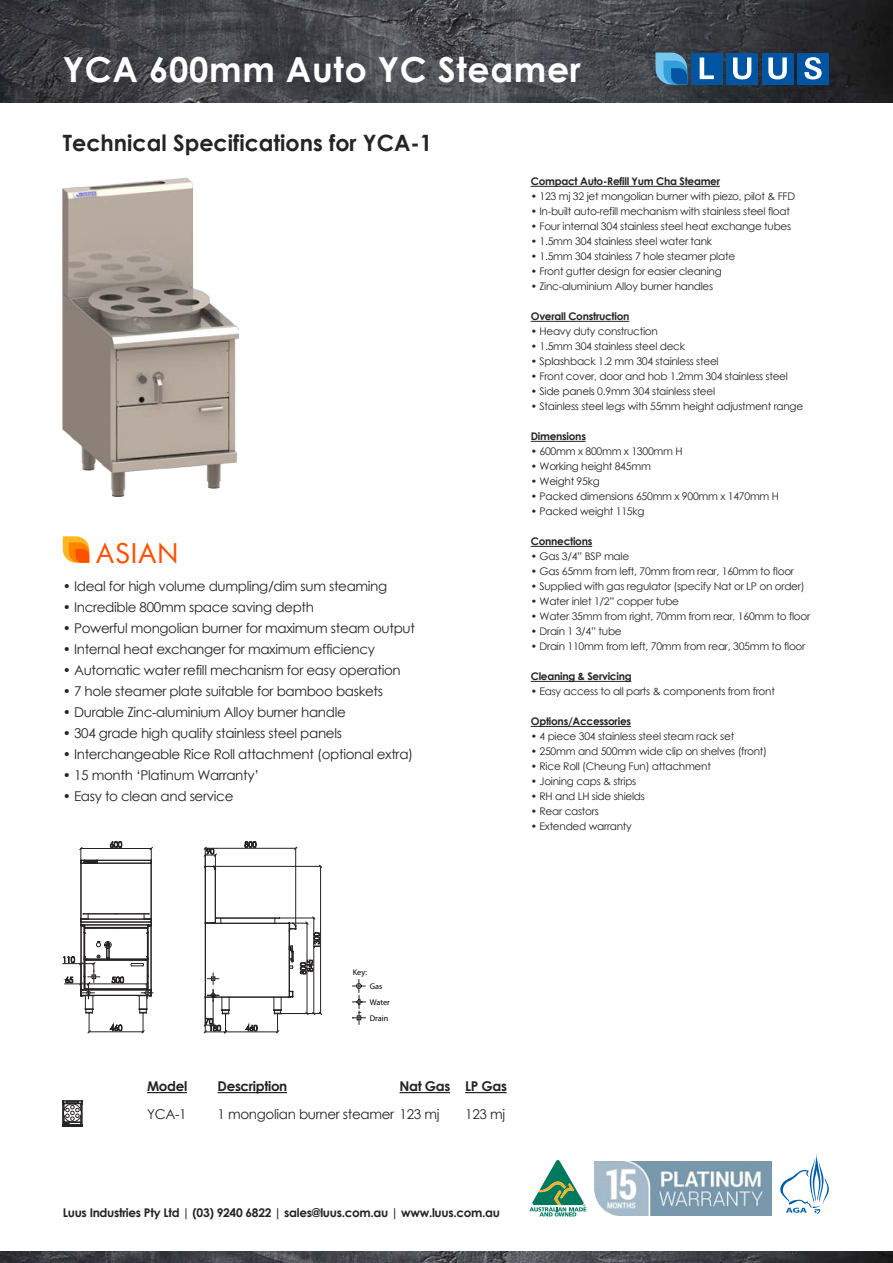
<style>
.page{position:relative;width:893px;height:1263px;background:#fff}
.page>*{position:absolute;margin:0;border:0;box-sizing:border-box;transform-origin:0 0}
.t1{font:700 34.5px "Century Gothic";letter-spacing:.02em;color:#fff}
.t2{font:27.75px "Futura BT";letter-spacing:.04em;color:#ff5000}
.t3{font:700 22.5px "Century Gothic";color:#272324}
.t4{font:13.5px "Century Gothic";letter-spacing:-.025em;color:#272324}
.t5{font:700 13.5px "Century Gothic";letter-spacing:-.025em;color:#272324}
.t6{font:700 12px "Century Gothic";letter-spacing:-.025em;color:#272324}
.t7{font:10.5px "Century Gothic";letter-spacing:-.025em;color:#272324}
.t8{font:700 10.5px "Century Gothic";letter-spacing:-.025em;color:#272324}
.t9{font:8.25px "Myriad Pro";color:#000}
</style>
<div class="page">
<img style="left:0;top:0;width:893px;height:102px">
<hr style="left:147px;top:1092px;width:40px;height:1px;background:#272324">
<hr style="left:218px;top:1092px;width:69px;height:1px;background:#272324">
<hr style="left:400px;top:1092px;width:50px;height:1px;background:#272324">
<hr style="left:465px;top:1092px;width:42px;height:1px;background:#272324">
<hr style="left:531px;top:186px;width:189px;height:1px;background:#272324">
<hr style="left:531px;top:321px;width:98px;height:1px;background:#272324">
<hr style="left:531px;top:441px;width:55px;height:1px;background:#272324">
<hr style="left:531px;top:546px;width:61px;height:1px;background:#272324">
<hr style="left:531px;top:681px;width:100px;height:1px;background:#272324">
<hr style="left:531px;top:726px;width:100px;height:1px;background:#272324">
<svg style="left:353px;top:979px;width:12px;height:45px"></svg>
<svg style="left:780px;top:1153px;width:49px;height:61px"></svg>
<svg style="left:529px;top:1160px;width:58px;height:57px"></svg>
<img style="left:595px;top:1161px;width:177px;height:54px">
<svg style="left:63px;top:536px;width:26px;height:27px"></svg>
<div style="left:797px;top:53px;width:32px;height:31px;background:#0055a2"></div>
<div style="left:691px;top:53px;width:32px;height:31px;background:#0055a2"></div>
<div style="left:726px;top:53px;width:32px;height:31px;background:#0055a2"></div>
<div style="left:762px;top:53px;width:31px;height:31px;background:#0055a2"></div>
<svg style="left:700px;top:58px;width:14px;height:21px"></svg>
<svg style="left:733px;top:58px;width:18px;height:21px"></svg>
<svg style="left:768px;top:58px;width:19px;height:21px"></svg>
<svg style="left:804px;top:57px;width:18px;height:22px"></svg>
<svg style="left:655px;top:53px;width:32px;height:31px"></svg>
<img style="left:0;top:1251px;width:893px;height:12px">
<img style="left:63px;top:178px;width:176px;height:319px">
<hr style="left:151px;top:863px;width:1px;height:56px;background:#272324">
<hr style="left:81px;top:863px;width:1px;height:56px;background:#272324">
<hr style="left:116px;top:913px;width:33px;height:1px;background:#272324">
<hr style="left:83px;top:913px;width:33px;height:1px;background:#272324">
<svg style="left:79px;top:841px;width:74px;height:23px"></svg>
<svg style="left:62px;top:914px;width:91px;height:119px"></svg>
<svg style="left:204px;top:841px;width:118px;height:193px"></svg>
<svg style="left:63px;top:1100px;width:20px;height:27px"></svg>
<h1 class="t1" style="left:63px;top:44px;width:519px">YCA 600mm Auto YC Steamer</h1>
<h3 class="t3" style="left:63px;top:126px;width:371px">Technical Specifications for YCA-1</h3>
<h2 class="t2" style="left:97px;top:536px;width:84px">ASIAN</h2>
<p class="t4" style="left:63px;top:577px;width:326px">• Ideal for high volume dumpling/dim sum steaming</p>
<p class="t4" style="left:63px;top:598px;width:253px">• Incredible 800mm space saving depth</p>
<p class="t4" style="left:63px;top:619px;width:354px">• Powerful mongolian burner for maximum steam output</p>
<p class="t4" style="left:63px;top:640px;width:314px">• Internal heat exchanger for maximum efficiency</p>
<p class="t4" style="left:63px;top:661px;width:339px">• Automatic water refill mechanism for easy operation</p>
<p class="t4" style="left:63px;top:682px;width:322px">• 7 hole steamer plate suitable for bamboo baskets</p>
<p class="t4" style="left:63px;top:703px;width:284px">• Durable Zinc-aluminium Alloy burner handle</p>
<p class="t4" style="left:63px;top:724px;width:281px">• 304 grade high quality stainless steel panels</p>
<p class="t4" style="left:63px;top:745px;width:352px">• Interchangeable Rice Roll attachment (optional extra)</p>
<p class="t4" style="left:63px;top:766px;width:198px">• 15 month ‘Platinum Warranty’</p>
<p class="t4" style="left:63px;top:787px;width:172px">• Easy to clean and service</p>
<p class="t8" style="left:531px;top:174px;width:191px">Compact Auto-Refill Yum Cha Steamer</p>
<p class="t7" style="left:531px;top:189px;width:266px">• 123 mj 32 jet mongolian burner with piezo, pilot &amp; FFD</p>
<p class="t7" style="left:531px;top:204px;width:261px">• In-built auto-refill mechanism with stainless steel float</p>
<p class="t7" style="left:531px;top:219px;width:262px">• Four internal 304 stainless steel heat exchange tubes</p>
<p class="t7" style="left:531px;top:234px;width:183px">• 1.5mm 304 stainless steel water tank</p>
<p class="t7" style="left:531px;top:249px;width:206px">• 1.5mm 304 stainless 7 hole steamer plate</p>
<p class="t7" style="left:531px;top:264px;width:192px">• Front gutter design for easier cleaning</p>
<p class="t7" style="left:531px;top:279px;width:184px">• Zinc-aluminium Alloy burner handles</p>
<p class="t8" style="left:531px;top:309px;width:100px">Overall Construction</p>
<p class="t7" style="left:531px;top:324px;width:129px">• Heavy duty construction</p>
<p class="t7" style="left:531px;top:339px;width:156px">• 1.5mm 304 stainless steel deck</p>
<p class="t7" style="left:531px;top:354px;width:189px">• Splashback 1.2 mm 304 stainless steel</p>
<p class="t7" style="left:531px;top:369px;width:259px">• Front cover, door and hob 1.2mm 304 stainless steel</p>
<p class="t7" style="left:531px;top:384px;width:186px">• Side panels 0.9mm 304 stainless steel</p>
<p class="t7" style="left:531px;top:399px;width:274px">• Stainless steel legs with 55mm height adjustment range</p>
<p class="t8" style="left:531px;top:429px;width:57px">Dimensions</p>
<p class="t7" style="left:531px;top:444px;width:153px">• 600mm x 800mm x 1300mm H</p>
<p class="t7" style="left:531px;top:459px;width:122px">• Working height 845mm</p>
<p class="t7" style="left:531px;top:474px;width:71px">• Weight 95kg</p>
<p class="t7" style="left:531px;top:489px;width:250px">• Packed dimensions 650mm x 900mm x 1470mm H</p>
<p class="t7" style="left:531px;top:504px;width:115px">• Packed weight 115kg</p>
<p class="t8" style="left:531px;top:534px;width:63px">Connections</p>
<p class="t7" style="left:531px;top:549px;width:100px">• Gas 3/4” BSP male</p>
<p class="t7" style="left:531px;top:564px;width:265px">• Gas 65mm from left, 70mm from rear, 160mm to floor</p>
<p class="t7" style="left:531px;top:579px;width:275px">• Supplied with gas regulator (specify Nat or LP on order)</p>
<p class="t7" style="left:531px;top:594px;width:150px">• Water inlet 1/2” copper tube</p>
<p class="t7" style="left:531px;top:609px;width:281px">• Water 35mm from right, 70mm from rear, 160mm to floor</p>
<p class="t7" style="left:531px;top:624px;width:92px">• Drain 1 3/4” tube</p>
<p class="t7" style="left:531px;top:639px;width:276px">• Drain 110mm from left, 70mm from rear, 305mm to floor</p>
<p class="t8" style="left:531px;top:669px;width:102px">Cleaning &amp; Servicing</p>
<p class="t7" style="left:531px;top:684px;width:246px">• Easy access to all parts &amp; components from front</p>
<p class="t8" style="left:531px;top:714px;width:102px">Options/Accessories</p>
<p class="t7" style="left:531px;top:729px;width:205px">• 4 piece 304 stainless steel steam rack set</p>
<p class="t7" style="left:531px;top:744px;width:238px">• 250mm and 500mm wide clip on shelves (front)</p>
<p class="t7" style="left:531px;top:759px;width:182px">• Rice Roll (Cheung Fun) attachment</p>
<p class="t7" style="left:531px;top:774px;width:107px">• Joining caps &amp; strips</p>
<p class="t7" style="left:531px;top:789px;width:116px">• RH and LH side shields</p>
<p class="t7" style="left:531px;top:804px;width:70px">• Rear castors</p>
<p class="t7" style="left:531px;top:819px;width:103px">• Extended warranty</p>
<p class="t9" style="left:353px;top:967px;width:16px">Key:</p>
<p class="t9" style="left:370px;top:981px;width:14px">Gas</p>
<p class="t9" style="left:370px;top:997px;width:22px">Water</p>
<p class="t5" style="left:147px;top:1076px;width:42px">Model</p>
<p class="t4" style="left:147px;top:1104px;width:41px">YCA-1</p>
<p class="t9" style="left:370px;top:1013px;width:20px">Drain</p>
<p class="t5" style="left:218px;top:1076px;width:71px">Description</p>
<p class="t5" style="left:400px;top:1076px;width:52px">Nat Gas</p>
<p class="t4" style="left:218px;top:1104px;width:223px">1 mongolian burner steamer 123 mj</p>
<p class="t5" style="left:465px;top:1076px;width:43px">LP Gas</p>
<p class="t4" style="left:465px;top:1104px;width:41px">123 mj</p>
<p class="t6" style="left:63px;top:1203px;width:439px">Luus Industries Pty Ltd | (03) 9240 6822 | sales@luus.com.au | www.luus.com.au</p>
</div>
